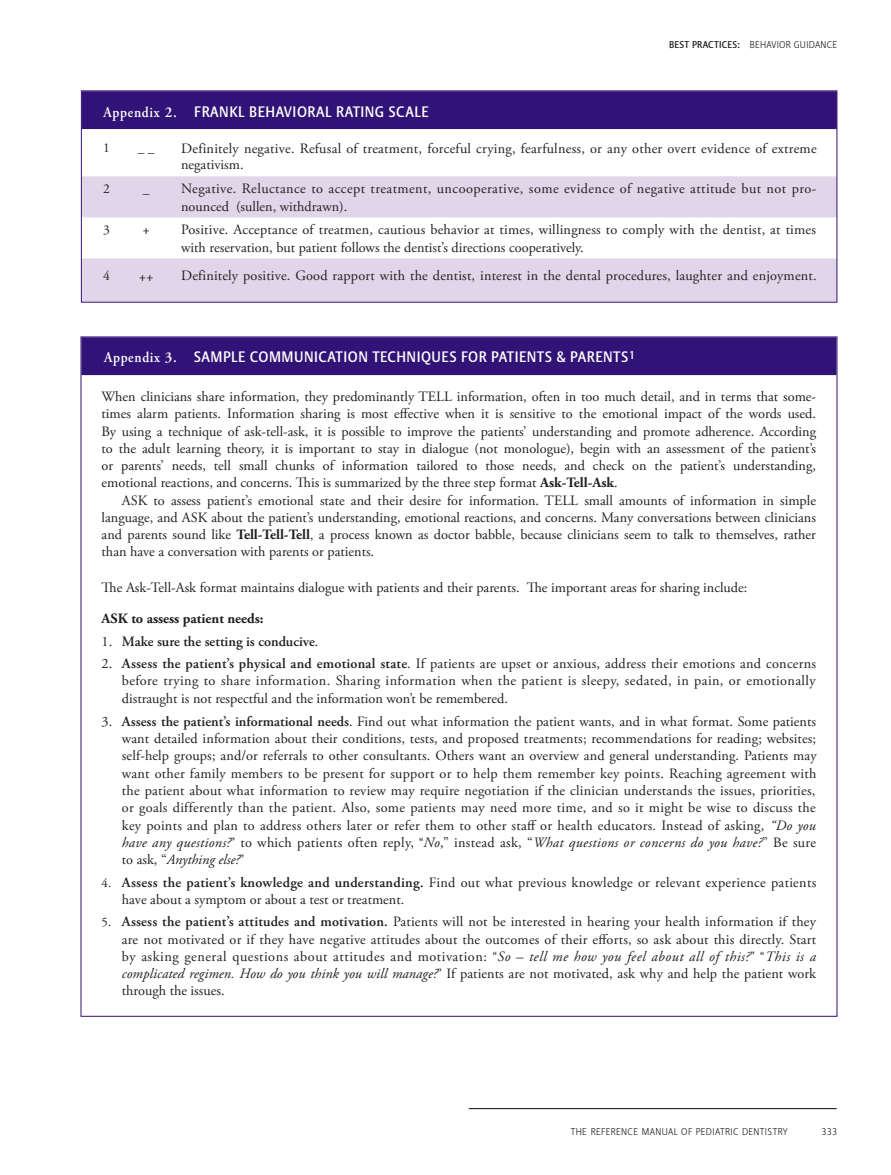
<style>
.page{position:relative;width:891px;height:1175px;background:#fff}
.page>*{position:absolute;margin:0;border:0;box-sizing:border-box;transform-origin:0 0}
.Table_Header{font:500 15px "Stalemate LF";letter-spacing:.03em;color:#fff}
.Table_Text_Center{font:15px "Adobe Garamond Pro";color:#231f20}
.Reference_Lists{font:14.25px/17.2px "Adobe Garamond Pro";letter-spacing:.005em;color:#231f20;text-align:justify}
.sub_head{font:14.25px/17.2px "Adobe Garamond Pro";color:#231f20;text-align:justify}
.Table_Text_Center-2{font:14.25px/18px "Adobe Garamond Pro";letter-spacing:.015em;color:#231f20}
.Reference_Lists-2{font:600 14.25px "Adobe Garamond Pro";color:#231f20}
.sub_head-2{font:700 14.25px "Adobe Garamond Pro";color:#231f20}
.Table_Text_Center-3{font:13.5px "Adobe Garamond Pro";color:#231f20}
.t1{font:300 9.75px "Stalemate LF";letter-spacing:.04em;color:#231f20}
.s1{font-weight:500}
.s2{font-family:"Adobe Garamond Pro";font-weight:600}
.s3{font-weight:700}
.s4{font-family:"Arial";font-size:12.75px}
.s5{font-weight:400}
.s6{font-weight:600}
.s7{font-style:italic}
.s8{font-size:12.75px}
</style>
<div class="page">
<hr style="left:469px;top:1108px;width:368px;height:1px;background:#231f20">
<div style="left:83px;top:92px;width:752px;height:37px;background:#311276"></div>
<div style="left:83px;top:176px;width:752px;height:41px;background:#e1d6e9"></div>
<div style="left:83px;top:258px;width:752px;height:42px;background:#e1d6e9"></div>
<div style="left:81px;top:90px;width:756px;height:212px;border:1px solid #311276"></div>
<div style="left:83px;top:338px;width:752px;height:37px;background:#311276"></div>
<p class="t1" style="left:669px;top:39px;width:169px"><span class="s1">BEST PRACTICES:</span> BEHAVIOR GUIDANCE</p>
<p class="Table_Header" style="left:104px;top:102px;width:327px"><span class="s2">Appendix 2.</span> FRANKL BEHAVIORAL RATING SCALE</p>
<p class="Table_Text_Center-3" style="left:103px;top:140px;width:8px">1</p>
<p class="Table_Text_Center-3" style="left:138px;top:140px;width:18px">_ _</p>
<p class="Table_Text_Center-2" style="left:181px;top:141px;width:637px;line-height:15.8px">Definitely negative. Refusal of treatment, forceful crying, fearfulness, or any other overt evidence of extreme negativism.</p>
<p class="Table_Text_Center-3" style="left:103px;top:180px;width:8px">2</p>
<p class="Table_Text_Center-3" style="left:143px;top:180px;width:8px">_</p>
<p class="Table_Text_Center-2" style="left:181px;top:180px;width:637px">Negative. Reluctance to accept treatment, uncooperative, some evidence of negative attitude but not pro&shy;nounced (sullen, withdrawn).</p>
<p class="Table_Text_Center-3" style="left:103px;top:221px;width:8px">3</p>
<p class="Table_Text_Center" style="left:142px;top:220px;width:9px">+</p>
<p class="Table_Text_Center-2" style="left:181px;top:221px;width:636px">Positive. Acceptance of treatmen, cautious behavior at times, willingness to comply with the dentist, at times with reservation, but patient follows the dentist’s directions cooperatively.</p>
<p class="Table_Text_Center-3" style="left:103px;top:268px;width:8px">4</p>
<p class="Table_Text_Center" style="left:139px;top:267px;width:16px">++</p>
<p class="Table_Text_Center-2" style="left:181px;top:267px;width:637px">Definitely positive. Good rapport with the dentist, interest in the dental procedures, laughter and enjoyment.</p>
<p class="Table_Header" style="left:104px;top:348px;width:531px"><span class="s2">Appendix 3.</span> SAMPLE COMMUNICATION TECHNIQUES FOR PATIENTS &amp; PARENTS<sup>1</sup></p>
<p class="sub_head" style="left:102px;top:388px;width:716px">When clinicians share information, they predominantly TELL information, often in too much detail, and in terms that some&shy;times alarm patients. Information sharing is most effective when it is sensitive to the emotional impact of the words used.<br>By using a technique of ask-tell-ask, it is possible to improve the patients’ understanding and promote adherence. According to the adult learning theory, it is important to stay in dialogue (not monologue), begin with an assessment of the patient’s or parents’ needs, tell small chunks of information tailored to those needs, and check on the patient’s understanding, emotional reactions, and concerns. This is summarized by the three step format <span class="s3">Ask-Tell-Ask</span>.</p>
<p class="sub_head" style="left:102px;top:492px;width:716px;text-indent:20px">ASK to assess patient’s emotional state and their desire for information. TELL small amounts of information in simple language, and ASK about the patient’s understanding, emotional reactions, and concerns. Many conversations between clinicians and parents sound like <span class="s3">Tell-Tell-Tell</span><span class="s4">,</span> a process known as doctor babble, because clinicians seem to talk to themselves, rather than have a conversation with parents or patients.</p>
<p class="sub_head" style="left:102px;top:579px;width:647px">The Ask-Tell-Ask format maintains dialogue with patients and their parents. The important areas for sharing include:</p>
<p class="sub_head-2" style="left:102px;top:610px;width:164px">ASK to assess patient needs:</p>
<p class="Reference_Lists-2" style="left:102px;top:633px;width:218px"><span class="s5">1.</span> Make sure the setting is conducive<span class="s5">.</span></p>
<p class="Reference_Lists" style="left:122px;top:655px;width:696px;line-height:17.7px;text-indent:-20px">2. <span class="s6">Assess the patient’s physical and emotional state</span>. If patients are upset or anxious, address their emotions and concerns before trying to share information. Sharing information when the patient is sleepy, sedated, in pain, or emotionally distraught is not respectful and the information won’t be remembered.</p>
<p class="Reference_Lists" style="left:122px;top:713px;width:696px;text-indent:-20px">3. <span class="s6">Assess the patient’s informational needs</span>. Find out what information the patient wants, and in what format. Some patients want detailed information about their conditions, tests, and proposed treatments; recommendations for reading; websites; self-help groups; and/or referrals to other consultants. Others want an overview and general understanding. Patients may want other family members to be present for support or to help them remember key points. Reaching agreement with the patient about what information to review may require negotiation if the clinician understands the issues, priorities, or goals differently than the patient. Also, some patients may need more time, and so it might be wise to discuss the key points and plan to address others later or refer them to other staff or health educators. Instead of asking, <span class="s7">“Do you have any questions?</span><span class="s4">”</span> to which patients often reply, <span class="s4">“</span><span class="s7">No</span>,” instead ask, “<span class="s7">What questions or concerns do you have?</span>” Be sure to ask, “<span class="s7">Anything else?</span><span class="s4">”</span></p>
<p class="Reference_Lists" style="left:122px;top:874px;width:696px;text-indent:-20px"><span class="s8">4.</span> <span class="s6">Assess the patient’s knowledge and understanding.</span> Find out what previous knowledge or relevant experience patients have about a symptom or about a test or treatment.</p>
<p class="Reference_Lists" style="left:122px;top:913px;width:696px;text-indent:-20px"><span class="s8">5.</span> <span class="s6">Assess the patient’s attitudes and motivation.</span> Patients will not be interested in hearing your health information if they are not motivated or if they have negative attitudes about the outcomes of their efforts, so ask about this directly. Start by asking general questions about attitudes and motivation: <span class="s4">“</span><span class="s7">So – tell me how you feel about all of this?</span><span class="s4">” “</span><span class="s7">This is a complicated regimen. How do you think you will manage?</span><span class="s4">”</span> If patients are not motivated, ask why and help the patient work through the issues.</p>
<p class="t1" style="left:571px;top:1126px;width:219px">THE REFERENCE MANUAL OF PEDIATRIC DENTISTRY</p>
<p class="t1" style="left:822px;top:1126px;width:17px">333</p>
</div>
